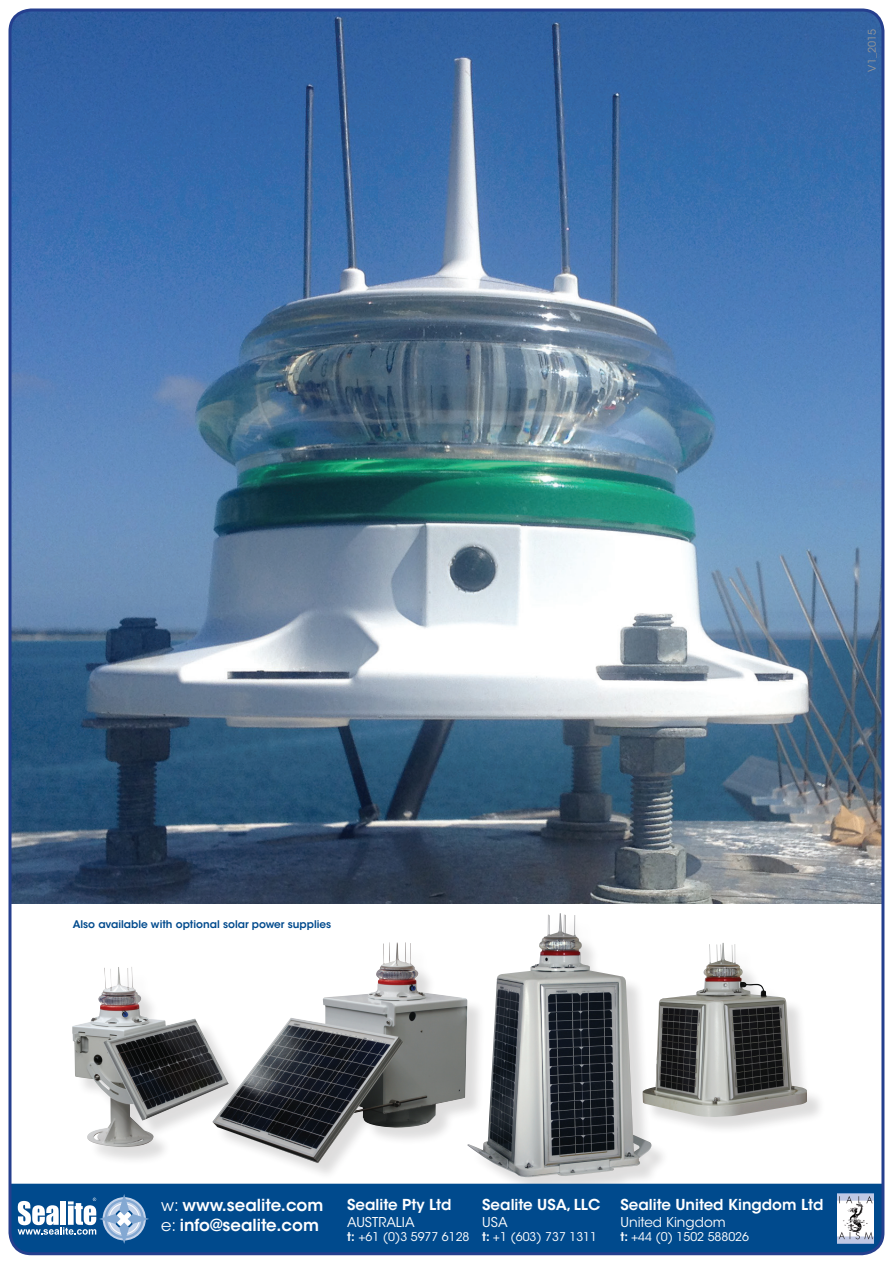
<style>
.page{position:relative;width:893px;height:1263px;background:#fff}
.page>*{position:absolute;margin:0;border:0;box-sizing:border-box;transform-origin:0 0}
.t1{font:600 16.5px "ITC Avant Garde Std";color:#fff}
.t2{font:600 15px "ITC Avant Garde Std";color:#fff}
.t3{font:13.5px "ITC Avant Garde Std";color:#fff}
.t4{font:12px "ITC Avant Garde Std";color:#fff}
.t5{font:600 10.5px "ITC Avant Garde Std";color:#004a8d}
.t6{font:10.5px "ITC Avant Garde Std";color:#939598}
.s1{font-weight:400}
.s2{font-weight:600}
</style>
<div class="page">
<img style="left:8px;top:8px;width:877px;height:1248px">
<svg style="left:18px;top:1194px;width:131px;height:50px"></svg>
<img style="left:837px;top:1193px;width:37px;height:51px">
<p class="t6" style="left:866px;top:72px;width:44px;rotate:-90deg">V1_2015</p>
<p class="t5" style="left:73px;top:917px;width:260px">Also available with optional solar power supplies</p>
<p class="t1" style="left:161px;top:1195px;width:164px"><span class="s1">w:</span> www.sealite.com</p>
<p class="t1" style="left:161px;top:1215px;width:159px"><span class="s1">e:</span> info@sealite.com</p>
<p class="t2" style="left:347px;top:1195px;width:106px">Sealite Pty Ltd</p>
<p class="t3" style="left:347px;top:1213px;width:69px">AUSTRALIA</p>
<p class="t4" style="left:347px;top:1229px;width:124px"><span class="s2">t:</span> +61 (0)3 5977 6128</p>
<p class="t2" style="left:482px;top:1195px;width:120px">Sealite USA, LLC</p>
<p class="t3" style="left:482px;top:1213px;width:27px">USA</p>
<p class="t4" style="left:482px;top:1229px;width:116px"><span class="s2">t:</span> +1 (603) 737 1311</p>
<p class="t2" style="left:620px;top:1195px;width:205px">Sealite United Kingdom Ltd</p>
<p class="t3" style="left:620px;top:1213px;width:107px">United Kingdom</p>
<p class="t4" style="left:620px;top:1229px;width:130px"><span class="s2">t:</span> +44 (0) 1502 588026</p>
</div>
